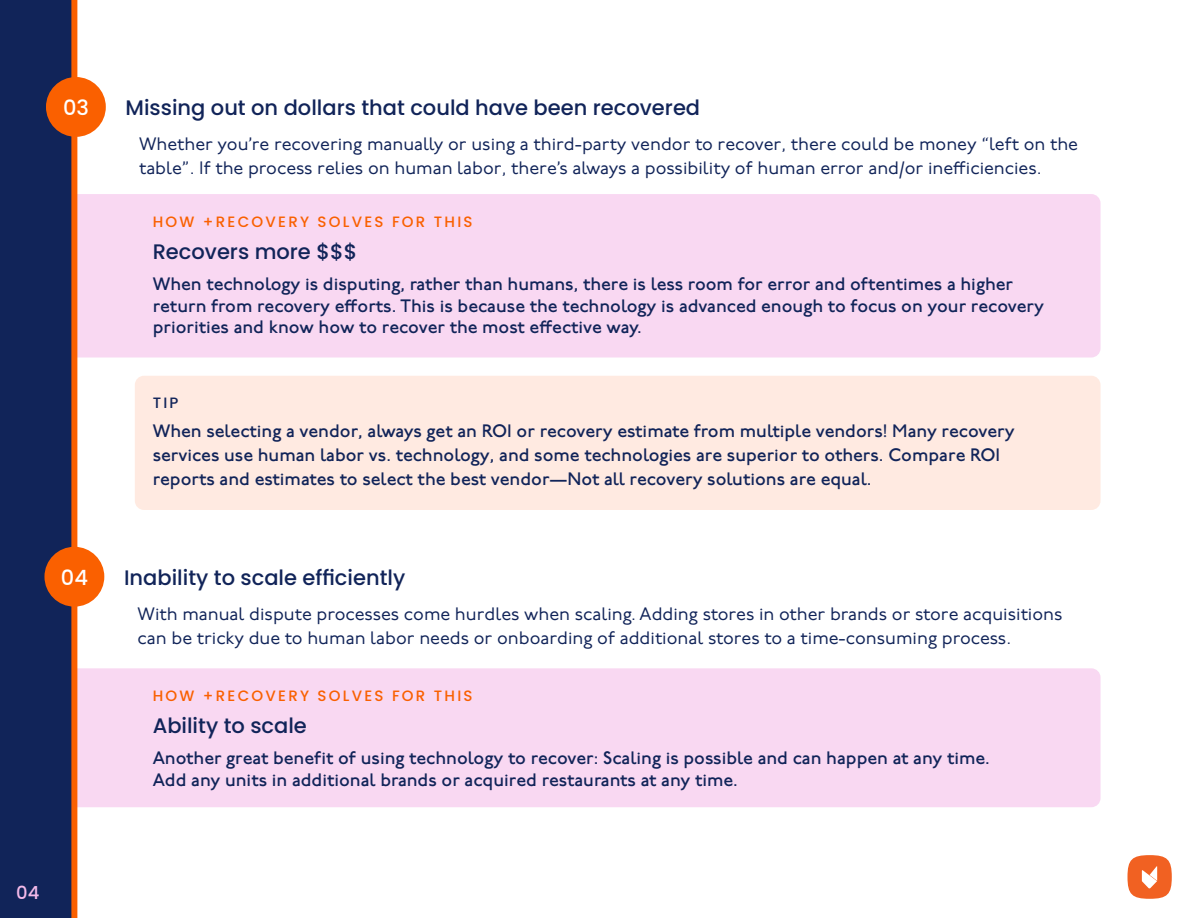
<style>
.page{position:relative;width:1188px;height:918px;background:#fff}
.page>*{position:absolute;margin:0;border:0;box-sizing:border-box;transform-origin:0 0}
.t1{font:500 21px "Poppins";color:#112459}
.t2{font:500 21px "Poppins";color:#fff}
.t3{font:500 18px/21.6px "P22 Underground";color:#112459}
.t4{font:18px/24px "P22 Underground";color:#112459}
.t5{font:500 18px "Poppins";color:#f4bae9}
.t6{font:500 15px "Poppins";letter-spacing:.15em;color:#fa6000}
.t7{font:500 15px "Poppins";color:#112459}
</style>
<div class="page">
<div style="left:2px;top:668px;width:1099px;height:139px;background:#f9d8f2;border-radius:9px"></div>
<div style="left:2px;top:194px;width:1099px;height:164px;background:#f9d8f2;border-radius:9px"></div>
<svg style="left:0;top:0;width:77px;height:918px;background:#202753"></svg>
<div style="left:1127px;top:855px;width:45px;height:44px;background:#f16122;border-radius:50%"></div>
<svg style="left:1142px;top:866px;width:15px;height:23px"></svg>
<div style="left:46px;top:77px;width:60px;height:60px;background:#fa6000;border-radius:50%"></div>
<div style="left:135px;top:376px;width:966px;height:134px;background:#ffeae1;border-radius:9px"></div>
<div style="left:44px;top:547px;width:60px;height:60px;background:#fa6000;border-radius:50%"></div>
<p class="t2" style="left:63px;top:96px;width:27px">03</p>
<p class="t1" style="left:126px;top:96px;width:576px">Missing out on dollars that could have been recovered</p>
<p class="t4" style="left:139px;top:133px;width:940px">Whether you’re recovering manually or using a third-party vendor to recover, there could be money “left on the table”. If the process relies on human labor, there’s always a possibility of human error and/or inefficiencies.</p>
<p class="t6" style="left:153px;top:213px;width:321px">HOW +RECOVERY SOLVES FOR THIS</p>
<p class="t1" style="left:153px;top:240px;width:206px">Recovers more $$$</p>
<p class="t3" style="left:153px;top:274px;width:893px">When technology is disputing, rather than humans, there is less room for error and oftentimes a higher return from recovery efforts. This is because the technology is advanced enough to focus on your recovery priorities and know how to recover the most effective way.</p>
<p class="t7" style="left:153px;top:394px;width:27px">TIP</p>
<p class="t3" style="left:153px;top:420px;width:864px;line-height:24px">When selecting a vendor, always get an ROI or recovery estimate from multiple vendors! Many recovery services use human labor vs. technology, and some technologies are superior to others. Compare ROI reports and estimates to select the best vendor—Not all recovery solutions are equal.</p>
<p class="t2" style="left:61px;top:565px;width:29px">04</p>
<p class="t1" style="left:124px;top:565px;width:283px">Inability to scale efficiently</p>
<p class="t4" style="left:138px;top:603px;width:926px">With manual dispute processes come hurdles when scaling. Adding stores in other brands or store acquisitions can be tricky due to human labor needs or onboarding of additional stores to a time-consuming process.</p>
<p class="t6" style="left:153px;top:687px;width:321px">HOW +RECOVERY SOLVES FOR THIS</p>
<p class="t1" style="left:153px;top:714px;width:156px">Ability to scale</p>
<p class="t3" style="left:153px;top:748px;width:839px">Another great benefit of using technology to recover: Scaling is possible and can happen at any time.<br>Add any units in additional brands or acquired restaurants at any time.</p>
<p class="t5" style="left:16px;top:882px;width:25px">04</p>
</div>
